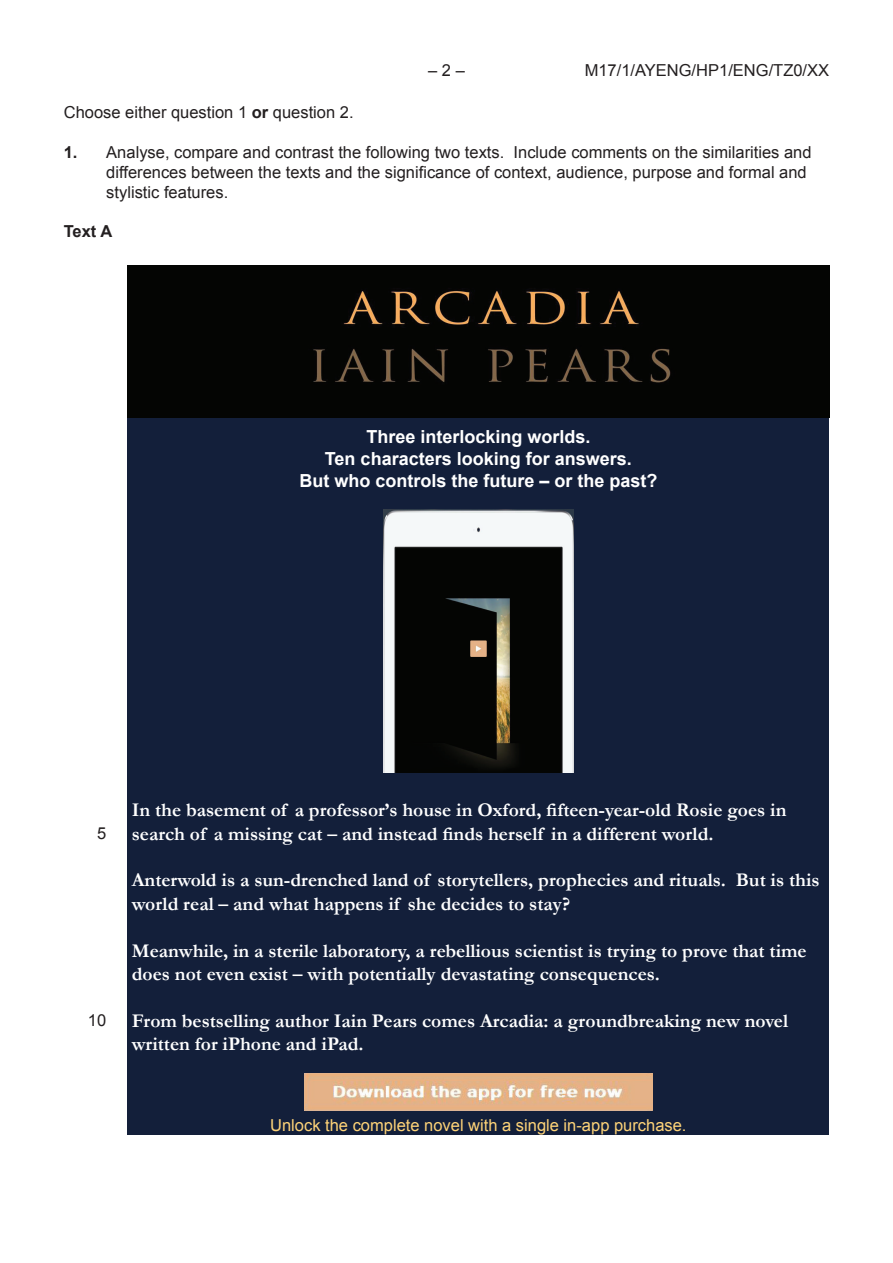
<style>
.page{position:relative;width:893px;height:1263px;background:#fff}
.page>*{position:absolute;margin:0;border:0;box-sizing:border-box;transform-origin:0 0}
.t1{font:700 19.5px/23.4px "Garamond";color:#fff}
.t2{font:700 18px/21.6px "Arial";color:#fff;text-align:center}
.t3{font:16.5px/19.8px "Arial";color:#231f20}
.t4{font:16.5px "Arial";color:#fed378}
.t5{font:700 16.5px "Arial";color:#231f20}
.s1{font-weight:700}
</style>
<div class="page">
<div style="left:128px;top:417px;width:701px;height:718px;background:#131f3a"></div>
<div style="left:128px;top:265px;width:701px;height:152px;background:#040503"></div>
<img style="left:384px;top:510px;width:189px;height:263px">
<img style="left:305px;top:1073px;width:347px;height:38px">
<p class="t3" style="left:428px;top:60px;width:38px">– 2 –</p>
<p class="t3" style="left:585px;top:60px;width:246px">M17/1/AYENG/HP1/ENG/TZ0/XX</p>
<p class="t3" style="left:64px;top:103px;width:291px">Choose either question 1 <span class="s1">or</span> question 2.</p>
<p class="t3" style="left:106px;top:142px;width:707px;text-indent:-43px"><span class="s1">1.</span> Analyse, compare and contrast the following two texts. Include comments on the similarities and differences between the texts and the significance of context, audience, purpose and formal and stylistic features.</p>
<p class="t5" style="left:64px;top:220px;width:50px">Text A</p>
<p class="t2" style="left:299px;top:427px;width:360px">Three interlocking worlds.<br>Ten characters looking for answers.<br>But who controls the future – or the past?</p>
<p class="t3" style="left:97px;top:823px;width:11px">5</p>
<p class="t3" style="left:88px;top:1010px;width:20px">10</p>
<p class="t1" style="left:132px;top:798px;width:656px">In the basement of a professor’s house in Oxford, fifteen-year-old Rosie goes in search of a missing cat – and instead finds herself in a different world.</p>
<p class="t1" style="left:132px;top:868px;width:689px">Anterwold is a sun-drenched land of storytellers, prophecies and rituals. But is this world real – and what happens if she decides to stay?</p>
<p class="t1" style="left:132px;top:939px;width:676px">Meanwhile, in a sterile laboratory, a rebellious scientist is trying to prove that time does not even exist – with potentially devastating consequences.</p>
<p class="t1" style="left:132px;top:1009px;width:658px">From bestselling author Iain Pears comes Arcadia: a groundbreaking new novel written for iPhone and iPad.</p>
<p class="t4" style="left:270px;top:1114px;width:418px">Unlock the complete novel with a single in-app purchase.</p>
</div>
